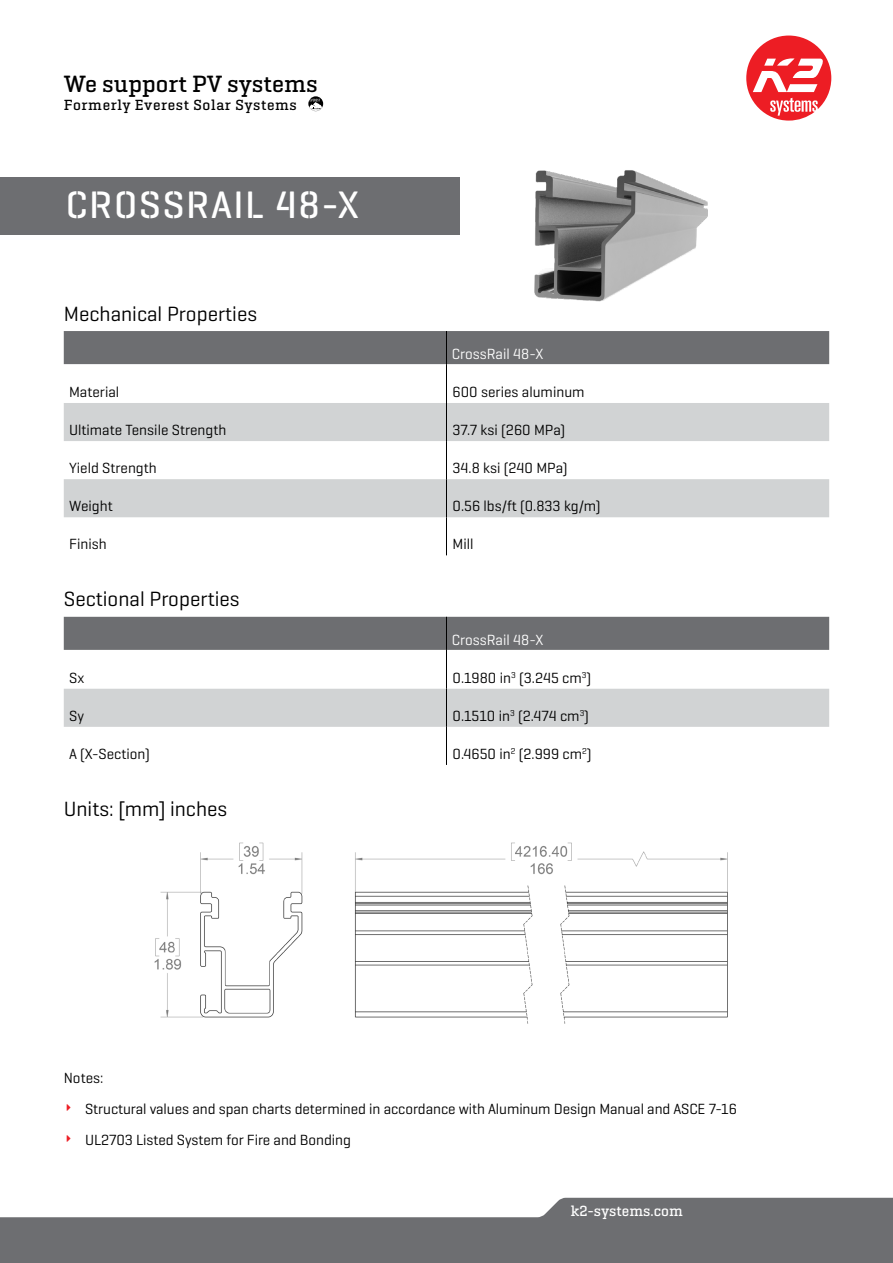
<style>
.page{position:relative;width:893px;height:1263px;background:#fff}
.page>*{position:absolute;margin:0;border:0;box-sizing:border-box;transform-origin:0 0}
.t1{font:500 39px "K2 Geogrotesque Stencil B";letter-spacing:.04em;color:#fff}
.t2{font:500 24px "K2 Geogrotesque Slab";color:#000}
.t3{font:21px "K2 Geogrotesque";color:#000}
.t4{font:15px/31px "K2 Geogrotesque";color:#000}
.t5{font:500 15px "K2 Geogrotesque Slab";letter-spacing:.04em;color:#000}
.t6{font:15px "K2 Geogrotesque";color:#fff}
.t7{font:500 15px "K2 Geogrotesque Slab";color:#fff}
</style>
<div class="page">
<svg style="left:0;top:1198px;width:893px;height:65px;fill:#6d6e71"></svg>
<svg style="left:746px;top:36px;width:85px;height:85px"></svg>
<svg style="left:308px;top:96px;width:15px;height:15px"></svg>
<img style="left:534px;top:170px;width:174px;height:132px">
<div style="left:0;top:177px;width:459px;height:57px;background:#6d6e71"></div>
<div style="left:64px;top:617px;width:765px;height:33px;background:#6d6e71"></div>
<div style="left:64px;top:689px;width:765px;height:38px;background:#d1d3d4"></div>
<hr style="left:446px;top:617px;width:1px;height:33px;background:#000">
<hr style="left:446px;top:650px;width:1px;height:39px;background:#000">
<hr style="left:446px;top:689px;width:1px;height:38px;background:#000">
<hr style="left:446px;top:727px;width:1px;height:38px;background:#000">
<div style="left:64px;top:331px;width:765px;height:33px;background:#6d6e71"></div>
<svg style="left:64px;top:403px;width:765px;height:114px;fill:#d1d3d4"></svg>
<hr style="left:446px;top:331px;width:1px;height:33px;background:#000">
<hr style="left:446px;top:364px;width:1px;height:39px;background:#000">
<hr style="left:446px;top:403px;width:1px;height:38px;background:#000">
<hr style="left:446px;top:441px;width:1px;height:38px;background:#000">
<hr style="left:446px;top:479px;width:1px;height:38px;background:#000">
<hr style="left:446px;top:517px;width:1px;height:38px;background:#000">
<img style="left:154px;top:842px;width:574px;height:182px">
<h2 class="t2" style="left:64px;top:69px;width:255px">We support PV systems</h2>
<p class="t5" style="left:64px;top:96px;width:235px">Formerly Everest Solar Systems</p>
<h1 class="t1" style="left:66px;top:181px;width:295px">CROSSRAIL 48-X</h1>
<h3 class="t3" style="left:64px;top:300px;width:195px">Mechanical Properties</h3>
<p class="t6" style="left:452px;top:344px;width:93px">CrossRail 48-X</p>
<p class="t4" style="left:69px;top:376px;width:52px">Material</p>
<p class="t4" style="left:453px;top:376px;width:134px">600 series aluminum</p>
<p class="t4" style="left:69px;top:414px;width:159px">Ultimate Tensile Strength</p>
<p class="t4" style="left:453px;top:414px;width:114px">37.7 ksi (260 MPa)</p>
<p class="t4" style="left:69px;top:452px;width:89px">Yield Strength</p>
<p class="t4" style="left:453px;top:452px;width:116px">34.8 ksi (240 MPa)</p>
<p class="t4" style="left:69px;top:490px;width:45px">Weight</p>
<p class="t4" style="left:453px;top:490px;width:149px">0.56 lbs/ft (0.833 kg/m)</p>
<p class="t4" style="left:69px;top:528px;width:39px">Finish</p>
<p class="t4" style="left:453px;top:528px;width:22px">Mill</p>
<h3 class="t3" style="left:64px;top:586px;width:177px">Sectional Properties</h3>
<p class="t6" style="left:452px;top:630px;width:93px">CrossRail 48-X</p>
<p class="t4" style="left:69px;top:661px;width:17px">Sx</p>
<p class="t4" style="left:453px;top:661px;width:140px">0.1980 in<sup>3</sup> (3.245 cm<sup>3</sup>)</p>
<p class="t4" style="left:69px;top:700px;width:16px">Sy</p>
<p class="t4" style="left:453px;top:700px;width:138px">0.1510 in<sup>3</sup> (2.474 cm<sup>3</sup>)</p>
<p class="t4" style="left:69px;top:738px;width:82px">A (X-Section)</p>
<p class="t4" style="left:453px;top:738px;width:141px">0.4650 in<sup>2</sup> (2.999 cm<sup>2</sup>)</p>
<h3 class="t3" style="left:64px;top:796px;width:165px">Units: [mm] inches</h3>
<p class="t4" style="left:85px;top:1061px;width:653px;text-indent:-21px">Notes:<br>Structural values and span charts determined in accordance with Aluminum Design Manual and ASCE 7-16<br>UL2703 Listed System for Fire and Bonding</p>
<p class="t7" style="left:571px;top:1201px;width:113px">k2-systems.com</p>
</div>
